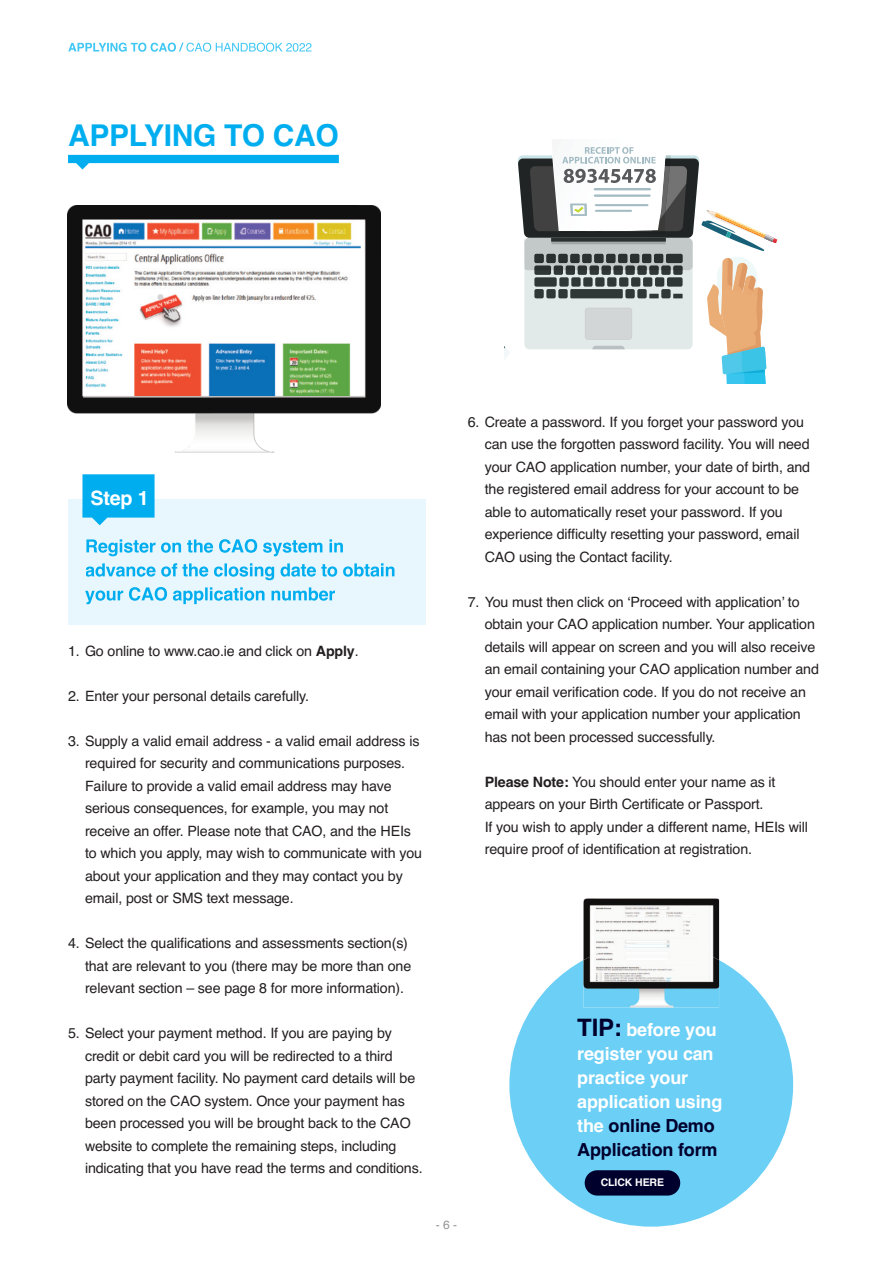
<style>
.page{position:relative;width:893px;height:1263px;background:#fff}
.page>*{position:absolute;margin:0;border:0;box-sizing:border-box;transform-origin:0 0}
.t1{font:700 30px "Helvetica";letter-spacing:-.01em;color:#00aeef}
.t2{font:700 19.8px "Helvetica";color:#fff}
.t3{font:700 18px/24px "Helvetica";letter-spacing:-.01em;color:#fff}
.t4{font:14.25px/22.5px "Helvetica";letter-spacing:-.01em;color:#231f20}
.t5{font:12px "Helvetica";color:#939598}
.t6{font:700 10.5px "Helvetica";letter-spacing:-.01em;color:#fff}
.s1{font-weight:700}
.s2{font-size:24px;color:#00002d}
.s3{color:#00002d}
</style>
<div class="page">
<svg style="left:509px;top:960px;width:284px;height:267px;fill:#6bcff6"></svg>
<svg style="left:504px;top:346px;width:5px;height:13px"></svg>
<svg style="left:518px;top:147px;width:259px;height:236px"></svg>
<div style="left:68px;top:500px;width:357px;height:125px;background:#e8f6fd"></div>
<svg style="left:86px;top:539px;width:106px;height:17px"></svg>
<svg style="left:86px;top:563px;width:108px;height:14px"></svg>
<svg style="left:85px;top:587px;width:138px;height:17px"></svg>
<svg style="left:68px;top:43px;width:237px;height:9px"></svg>
<svg style="left:82px;top:474px;width:73px;height:51px;background:#22b8f1"></svg>
<svg style="left:68px;top:155px;width:271px;height:14px"></svg>
<img style="left:67px;top:205px;width:313px;height:247px">
<img style="left:583px;top:898px;width:136px;height:45px">
<img style="left:583px;top:943px;width:136px;height:64px">
<div style="left:585px;top:1170px;width:95px;height:25px;background:#00002d;border-radius:13px"></div>
<h1 class="t1" style="left:68px;top:124px;width:272px">APPLYING TO CAO</h1>
<h2 class="t2" style="left:90px;top:490px;width:60px">Step 1</h2>
<p class="t4" style="left:68px;top:641px;width:292px">1. Go online to www.cao.ie and click on <span class="s1">Apply</span>.</p>
<p class="t4" style="left:68px;top:686px;width:243px">2. Enter your personal details carefully.</p>
<p class="t4" style="left:85px;top:731px;width:338px;text-indent:-17px">3. Supply a valid email address - a valid email address is required for security and communications purposes.<br>Failure to provide a valid email address may have serious consequences, for example, you may not receive an offer. Please note that CAO, and the HEIs to which you apply, may wish to communicate with you about your application and they may contact you by email, post or SMS text message.</p>
<p class="t4" style="left:85px;top:934px;width:328px;text-indent:-17px">4. Select the qualifications and assessments section(s) that are relevant to you (there may be more than one relevant section – see page 8 for more information).</p>
<p class="t4" style="left:85px;top:1024px;width:339px;text-indent:-17px">5. Select your payment method. If you are paying by credit or debit card you will be redirected to a third party payment facility. No payment card details will be stored on the CAO system. Once your payment has been processed you will be brought back to the CAO website to complete the remaining steps, including indicating that you have read the terms and conditions.</p>
<p class="t4" style="left:485px;top:412px;width:327px;text-indent:-17px">6. Create a password. If you forget your password you can use the forgotten password facility. You will need your CAO application number, your date of birth, and the registered email address for your account to be able to automatically reset your password. If you experience difficulty resetting your password, email CAO using the Contact facility.</p>
<p class="t4" style="left:485px;top:592px;width:336px;text-indent:-17px">7. You must then click on ‘Proceed with application’ to obtain your CAO application number. Your application details will appear on screen and you will also receive an email containing your CAO application number and your email verification code. If you do not receive an email with your application number your application has not been processed successfully.</p>
<p class="t4" style="left:485px;top:772px;width:325px"><span class="s1">Please Note:</span> You should enter your name as it appears on your Birth Certificate or Passport.<br>If you wish to apply under a different name, HEIs will require proof of identification at registration.</p>
<p class="t5" style="left:436px;top:1221px;width:23px">- 6 -</p>
<p class="t3" style="left:577px;top:1020px;width:147px"><span class="s2">TIP:</span> before you register you can practice your application using the <span class="s3">online Demo<br>Application form</span></p>
<p class="t6" style="left:601px;top:1178px;width:65px">CLICK HERE</p>
</div>
